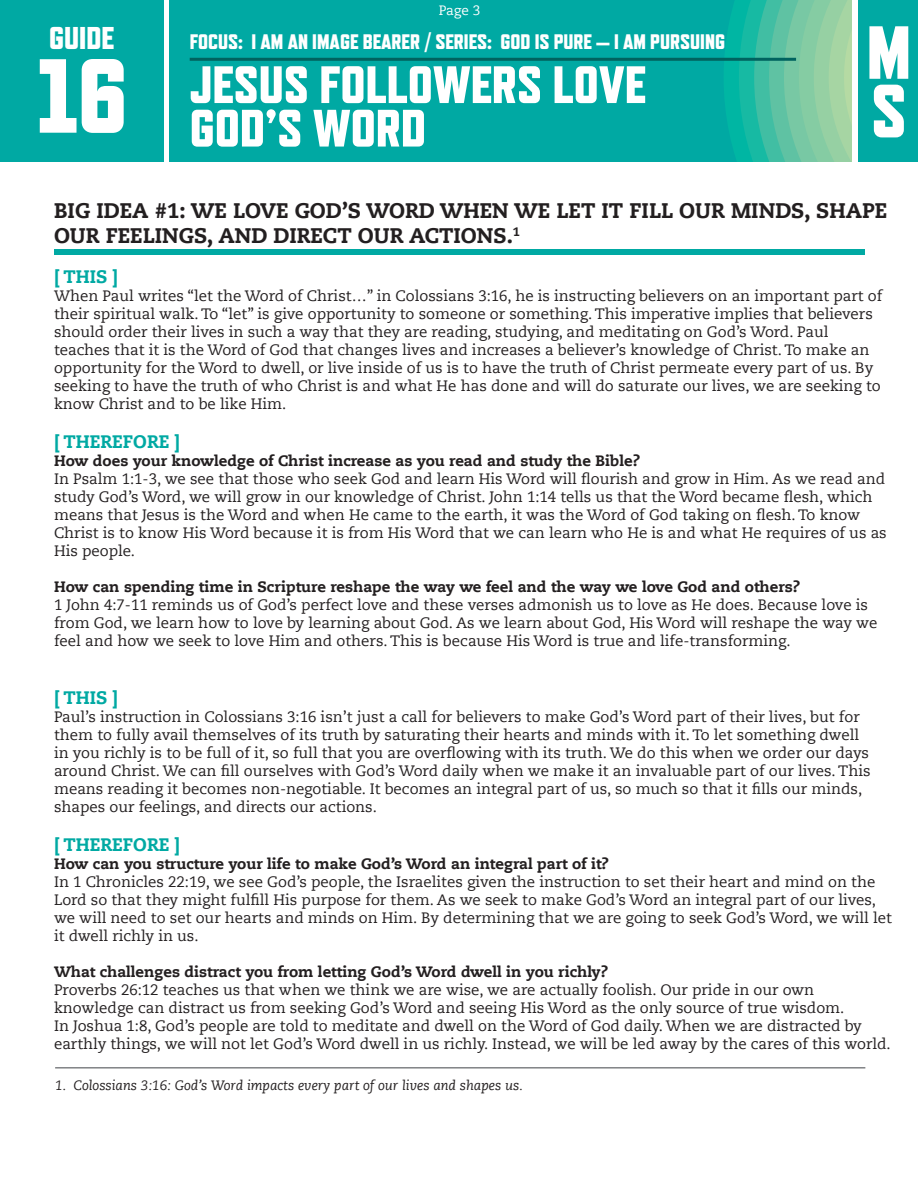
<style>
.page{position:relative;width:918px;height:1188px;background:#fff}
.page>*{position:absolute;margin:0;border:0;box-sizing:border-box;transform-origin:0 0}
.t1{font:800 75px/58.5px "Refrigerator Deluxe";color:#fff}
.t2{font:800 52.5px/43.5px "Refrigerator Deluxe";color:#fff}
.t3{font:800 31.5px "Refrigerator Deluxe";color:#fff}
.Big_Idea_Title{font:800 21px/25.2px "Caecilia LT Std";color:#231f20}
.t4{font:800 21px "Refrigerator Deluxe";color:#fff}
.t5{font:800 18px "Caecilia LT Std";color:#00a9a3}
.t6{font:15px/18px "Caecilia LT Std";color:#231f20}
.t7{font:800 15px "Caecilia LT Std";color:#231f20}
.t8{font:italic 13.5px "Caecilia LT Std";color:#231f20}
.t9{font:13.5px "Caecilia LT Std";color:#fff}
</style>
<div class="page">
<div style="left:169px;top:0;width:682px;height:162px;background:#00a9a3"></div>
<svg style="left:724px;top:0;width:127px;height:161px"></svg>
<hr style="left:190px;top:58px;width:606px;height:3px;background:#00635f">
<div style="left:0;top:0;width:163px;height:162px;background:#00a9a3"></div>
<div style="left:858px;top:0;width:60px;height:162px;background:#00a9a3"></div>
<hr style="left:55px;top:1067px;width:810px;height:2px;background:#808285">
<div style="left:54px;top:250px;width:810px;height:5px;background:#00a9a3"></div>
<p class="t9" style="left:439px;top:3px;width:43px">Page 3</p>
<h3 class="t3" style="left:49px;top:20px;width:67px">GUIDE</h3>
<h1 class="t1" style="left:867px;top:22px;width:46px">M<br>S</h1>
<h3 class="t4" style="left:190px;top:29px;width:537px">FOCUS: I AM AN IMAGE BEARER / SERIES: GOD IS PURE — I AM PURSUING</h3>
<h2 class="t2" style="left:37px;top:62px;width:611px;text-indent:153px">JESUS FOLLOWERS LOVE<br><sup>16</sup> GOD’S WORD</h2>
<p class="Big_Idea_Title" style="left:54px;top:198px;width:835px">BIG IDEA #1: WE LOVE GOD’S WORD WHEN WE LET IT FILL OUR MINDS, SHAPE<br>OUR FEELINGS, AND DIRECT OUR ACTIONS.<sup>1</sup></p>
<p class="t5" style="left:54px;top:265px;width:66px">[ THIS ]</p>
<p class="t6" style="left:54px;top:287px;width:830px">When Paul writes “let the Word of Christ…” in Colossians 3:16, he is instructing believers on an important part of their spiritual walk. To “let” is give opportunity to someone or something. This imperative implies that believers should order their lives in such a way that they are reading, studying, and meditating on God’s Word. Paul teaches that it is the Word of God that changes lives and increases a believer’s knowledge of Christ. To make an opportunity for the Word to dwell, or live inside of us is to have the truth of Christ permeate every part of us. By seeking to have the truth of who Christ is and what He has done and will do saturate our lives, we are seeking to know Christ and to be like Him.</p>
<p class="t5" style="left:54px;top:431px;width:127px">[ THEREFORE ]</p>
<p class="t7" style="left:54px;top:452px;width:587px">How does your knowledge of Christ increase as you read and study the Bible?</p>
<p class="t6" style="left:54px;top:470px;width:834px">In Psalm 1:1-3, we see that those who seek God and learn His Word will flourish and grow in Him. As we read and study God’s Word, we will grow in our knowledge of Christ. John 1:14 tells us that the Word became flesh, which means that Jesus is the Word and when He came to the earth, it was the Word of God taking on flesh. To know Christ is to know His Word because it is from His Word that we can learn who He is and what He requires of us as His people.</p>
<p class="t7" style="left:54px;top:578px;width:748px">How can spending time in Scripture reshape the way we feel and the way we love God and others?</p>
<p class="t6" style="left:54px;top:596px;width:825px">1 John 4:7-11 reminds us of God’s perfect love and these verses admonish us to love as He does. Because love is from God, we learn how to love by learning about God. As we learn about God, His Word will reshape the way we feel and how we seek to love Him and others. This is because His Word is true and life-transforming.</p>
<p class="t5" style="left:54px;top:686px;width:66px">[ THIS ]</p>
<p class="t6" style="left:54px;top:708px;width:818px">Paul’s instruction in Colossians 3:16 isn’t just a call for believers to make God’s Word part of their lives, but for them to fully avail themselves of its truth by saturating their hearts and minds with it. To let something dwell in you richly is to be full of it, so full that you are overflowing with its truth. We do this when we order our days around Christ. We can fill ourselves with God’s Word daily when we make it an invaluable part of our lives. This means reading it becomes non-negotiable. It becomes an integral part of us, so much so that it fills our minds, shapes our feelings, and directs our actions.</p>
<p class="t5" style="left:54px;top:834px;width:127px">[ THEREFORE ]</p>
<p class="t7" style="left:54px;top:855px;width:556px">How can you structure your life to make God’s Word an integral part of it?</p>
<p class="t6" style="left:54px;top:873px;width:840px">In 1 Chronicles 22:19, we see God’s people, the Israelites given the instruction to set their heart and mind on the Lord so that they might fulfill His purpose for them. As we seek to make God’s Word an integral part of our lives, we will need to set our hearts and minds on Him. By determining that we are going to seek God’s Word, we will let it dwell richly in us.</p>
<p class="t7" style="left:54px;top:963px;width:556px">What challenges distract you from letting God’s Word dwell in you richly?</p>
<p class="t6" style="left:54px;top:981px;width:838px">Proverbs 26:12 teaches us that when we think we are wise, we are actually foolish. Our pride in our own knowledge can distract us from seeking God’s Word and seeing His Word as the only source of true wisdom.<br>In Joshua 1:8, God’s people are told to meditate and dwell on the Word of God daily. When we are distracted by earthly things, we will not let God’s Word dwell in us richly. Instead, we will be led away by the cares of this world.</p>
<p class="t8" style="left:55px;top:1077px;width:469px">1. Colossians 3:16: God’s Word impacts every part of our lives and shapes us.</p>
</div>
